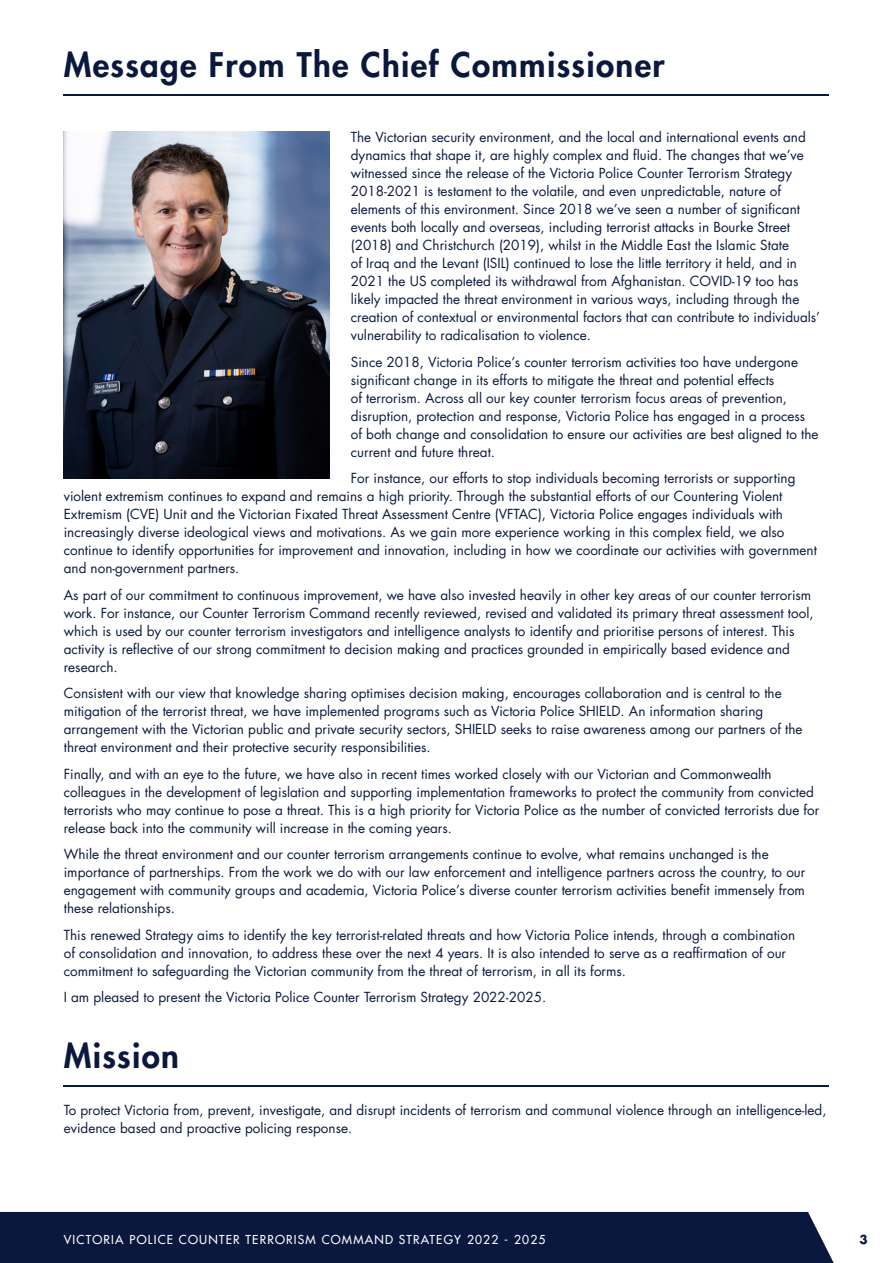
<style>
.page{position:relative;width:893px;height:1263px;background:#fff}
.page>*{position:absolute;margin:0;border:0;box-sizing:border-box;transform-origin:0 0}
.Heading_BOLD{font:800 33px "Futura LT";letter-spacing:.04em;color:#0a183e}
.Body_Copy{font:13.5px/18px "Futura LT";color:#0a183e}
.t1{font:12px "Futura LT";letter-spacing:.1em;color:#fff}
.t2{font:700 12px "Futura LT";color:#0a183e}
</style>
<div class="page">
<div style="left:0;top:1212px;width:834px;height:51px;background:#0a183d"></div>
<hr style="left:64px;top:95px;width:765px;height:1px;background:#0a183e">
<img style="left:64px;top:131px;width:266px;height:347px">
<hr style="left:64px;top:1085px;width:765px;height:2px;background:#0a183e">
<p class="Heading_BOLD" style="left:64px;top:43px;width:602px">Message From The Chief Commissioner</p>
<p class="Body_Copy" style="left:351px;top:128px;width:471px">The Victorian security environment, and the local and international events and dynamics that shape it, are highly complex and fluid. The changes that we’ve witnessed since the release of the Victoria Police Counter Terrorism Strategy 2018-2021 is testament to the volatile, and even unpredictable, nature of elements of this environment. Since 2018 we’ve seen a number of significant events both locally and overseas, including terrorist attacks in Bourke Street (2018) and Christchurch (2019), whilst in the Middle East the Islamic State<br>of Iraq and the Levant (ISIL) continued to lose the little territory it held, and in 2021 the US completed its withdrawal from Afghanistan. COVID-19 too has likely impacted the threat environment in various ways, including through the creation of contextual or environmental factors that can contribute to individuals’ vulnerability to radicalisation to violence.</p>
<p class="Body_Copy" style="left:351px;top:353px;width:469px">Since 2018, Victoria Police’s counter terrorism activities too have undergone significant change in its efforts to mitigate the threat and potential effects<br>of terrorism. Across all our key counter terrorism focus areas of prevention, disruption, protection and response, Victoria Police has engaged in a process of both change and consolidation to ensure our activities are best aligned to the current and future threat.</p>
<p class="Body_Copy" style="left:64px;top:469px;width:755px;text-indent:287px">For instance, our efforts to stop individuals becoming terrorists or supporting violent extremism continues to expand and remains a high priority. Through the substantial efforts of our Countering Violent Extremism (CVE) Unit and the Victorian Fixated Threat Assessment Centre (VFTAC), Victoria Police engages individuals with increasingly diverse ideological views and motivations. As we gain more experience working in this complex field, we also continue to identify opportunities for improvement and innovation, including in how we coordinate our activities with government and non-government partners.</p>
<p class="Body_Copy" style="left:64px;top:586px;width:751px">As part of our commitment to continuous improvement, we have also invested heavily in other key areas of our counter terrorism work. For instance, our Counter Terrorism Command recently reviewed, revised and validated its primary threat assessment tool, which is used by our counter terrorism investigators and intelligence analysts to identify and prioritise persons of interest. This activity is reflective of our strong commitment to decision making and practices grounded in empirically based evidence and research.</p>
<p class="Body_Copy" style="left:64px;top:684px;width:740px">Consistent with our view that knowledge sharing optimises decision making, encourages collaboration and is central to the mitigation of the terrorist threat, we have implemented programs such as Victoria Police SHIELD. An information sharing arrangement with the Victorian public and private security sectors, SHIELD seeks to raise awareness among our partners of the threat environment and their protective security responsibilities.</p>
<p class="Body_Copy" style="left:64px;top:765px;width:757px">Finally, and with an eye to the future, we have also in recent times worked closely with our Victorian and Commonwealth colleagues in the development of legislation and supporting implementation frameworks to protect the community from convicted terrorists who may continue to pose a threat. This is a high priority for Victoria Police as the number of convicted terrorists due for release back into the community will increase in the coming years.</p>
<p class="Body_Copy" style="left:64px;top:845px;width:743px">While the threat environment and our counter terrorism arrangements continue to evolve, what remains unchanged is the importance of partnerships. From the work we do with our law enforcement and intelligence partners across the country, to our engagement with community groups and academia, Victoria Police’s diverse counter terrorism activities benefit immensely from these relationships.</p>
<p class="Body_Copy" style="left:64px;top:926px;width:733px">This renewed Strategy aims to identify the key terrorist-related threats and how Victoria Police intends, through a combination of consolidation and innovation, to address these over the next 4 years. It is also intended to serve as a reaffirmation of our commitment to safeguarding the Victorian community from the threat of terrorism, in all its forms.</p>
<p class="Body_Copy" style="left:64px;top:988px;width:484px">I am pleased to present the Victoria Police Counter Terrorism Strategy 2022-2025.</p>
<p class="Heading_BOLD" style="left:64px;top:1034px;width:117px">Mission</p>
<p class="Body_Copy" style="left:64px;top:1101px;width:764px">To protect Victoria from, prevent, investigate, and disrupt incidents of terrorism and communal violence through an intelligence-led, evidence based and proactive policing response.</p>
<p class="t1" style="left:64px;top:1232px;width:483px">VICTORIA POLICE COUNTER TERRORISM COMMAND STRATEGY 2022 - 2025</p>
<p class="t2" style="left:860px;top:1231px;width:10px">3</p>
</div>
